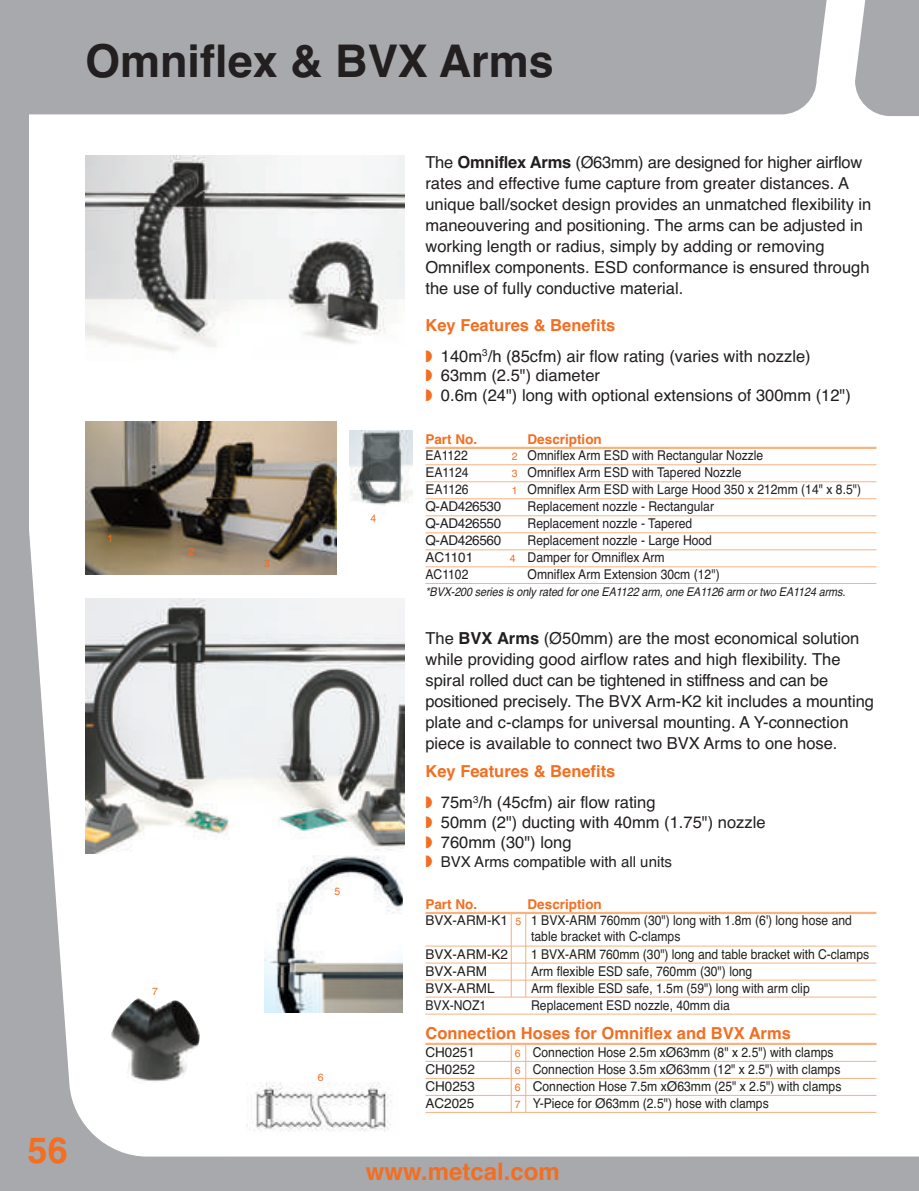
<style>
.page{position:relative;width:919px;height:1191px;background:#fff}
.page>*{position:absolute;margin:0;border:0;box-sizing:border-box;transform-origin:0 0}
.t1{font:700 45px "Helvetica";color:#231f20}
.t2{font:700 36px "Helvetica";color:#f36e21}
.t3{font:700 24px "Helvetica";color:#f36e21}
.t4{font:16.5px/21px "Helvetica";color:#231f20}
.t5{font:700 16.5px "Helvetica";color:#f36e21}
.t6{font:15px "Helvetica";color:#231f20}
.t7{font:13.5px "Helvetica";color:#231f20;scale:.9 1}
.t8{font:13.5px "Helvetica";color:#231f20}
.t9{font:700 13.5px "Helvetica";color:#f36e21}
.t10{font:13.5px "Helvetica";letter-spacing:-.025em;color:#231f20}
.t11{font:italic 12px "Helvetica";letter-spacing:-.01em;color:#231f20;scale:.9 1}
.t12{font:10.5px "Helvetica";color:#f36e21}
.s1{font-weight:700}
.s2{font-weight:700;color:#f36e21}
.s3{font-size:10.5px;color:#f36e21}
</style>
<div class="page">
<hr style="left:918px;top:0;width:1px;height:1191px;background:#a8a9ad">
<div style="left:0;top:0;width:918px;height:1191px;background:#a8a9ad"></div>
<svg style="left:787px;top:0;width:91px;height:114px"></svg>
<div style="left:29px;top:114px;width:889px;height:1042px;background:#fff"></div>
<div style="left:259px;top:855px;width:144px;height:170px;background:#fff"></div>
<img style="left:264px;top:855px;width:139px;height:157px">
<img style="left:85px;top:422px;width:251px;height:152px">
<div style="left:93px;top:991px;width:159px;height:120px;background:#fff"></div>
<div style="left:223px;top:1073px;width:188px;height:78px;background:#fff"></div>
<img style="left:254px;top:1082px;width:137px;height:50px">
<div style="left:349px;top:430px;width:63px;height:103px;background:#fff"></div>
<img style="left:349px;top:430px;width:63px;height:76px">
<img style="left:85px;top:155px;width:319px;height:205px">
<hr style="left:425px;top:447px;width:451px;height:2px;background:#f9b281">
<hr style="left:425px;top:464px;width:451px;height:1px;background:#f9b281">
<hr style="left:425px;top:481px;width:451px;height:1px;background:#f9b281">
<hr style="left:425px;top:498px;width:451px;height:1px;background:#f9b281">
<hr style="left:425px;top:515px;width:451px;height:1px;background:#f9b281">
<hr style="left:425px;top:532px;width:451px;height:1px;background:#f9b281">
<hr style="left:425px;top:549px;width:451px;height:1px;background:#f9b281">
<hr style="left:425px;top:566px;width:451px;height:1px;background:#f9b281">
<hr style="left:425px;top:583px;width:451px;height:1px;background:#f9b281">
<img style="left:85px;top:598px;width:319px;height:256px">
<img style="left:111px;top:998px;width:89px;height:84px">
<hr style="left:425px;top:911px;width:451px;height:3px;background:#f9b281">
<hr style="left:425px;top:945px;width:451px;height:1px;background:#f9b281">
<hr style="left:425px;top:962px;width:451px;height:1px;background:#f9b281">
<hr style="left:425px;top:979px;width:451px;height:1px;background:#f9b281">
<hr style="left:425px;top:996px;width:451px;height:1px;background:#f9b281">
<hr style="left:425px;top:1013px;width:451px;height:1px;background:#f9b281">
<hr style="left:425px;top:1042px;width:451px;height:3px;background:#f9b281">
<hr style="left:425px;top:1061px;width:451px;height:1px;background:#f9b281">
<hr style="left:425px;top:1078px;width:451px;height:1px;background:#f9b281">
<hr style="left:425px;top:1095px;width:451px;height:1px;background:#f9b281">
<hr style="left:425px;top:1112px;width:451px;height:1px;background:#f9b281">
<hr style="left:510px;top:913px;width:1px;height:83px;background:#f9b281">
<hr style="left:510px;top:1043px;width:1px;height:69px;background:#f9b281">
<hr style="left:525px;top:1043px;width:1px;height:69px;background:#f9b281">
<hr style="left:525px;top:913px;width:1px;height:83px;background:#f9b281">
<svg style="left:918px;top:116px;width:1px;height:1040px"></svg>
<svg style="left:426px;top:350px;width:6px;height:12px"></svg>
<svg style="left:426px;top:370px;width:6px;height:11px"></svg>
<svg style="left:426px;top:389px;width:6px;height:12px"></svg>
<svg style="left:426px;top:796px;width:6px;height:12px"></svg>
<svg style="left:426px;top:816px;width:6px;height:12px"></svg>
<svg style="left:426px;top:836px;width:6px;height:11px"></svg>
<svg style="left:426px;top:855px;width:6px;height:12px"></svg>
<h1 class="t1" style="left:85px;top:35px;width:470px">Omniflex &amp; BVX Arms</h1>
<p class="t12" style="left:107px;top:532px;width:7px">1</p>
<p class="t12" style="left:188px;top:545px;width:7px">2</p>
<h2 class="t2" style="left:28px;top:1129px;width:42px">56</h2>
<p class="t12" style="left:152px;top:985px;width:7px">7</p>
<p class="t12" style="left:264px;top:557px;width:7px">3</p>
<p class="t12" style="left:334px;top:885px;width:7px">5</p>
<p class="t12" style="left:318px;top:1071px;width:7px">6</p>
<p class="t12" style="left:370px;top:512px;width:7px">4</p>
<p class="t4" style="left:425px;top:151px;width:447px">The <span class="s1">Omniflex Arms</span> (Ø63mm) are designed for higher airflow rates and effective fume capture from greater distances. A unique ball/socket design provides an unmatched flexibility in maneouvering and positioning. The arms can be adjusted in working length or radius, simply by adding or removing Omniflex components. ESD conformance is ensured through the use of fully conductive material.</p>
<p class="t4" style="left:441px;top:310px;width:371px;line-height:30.6px;text-indent:-15px"><span class="s2">Key Features &amp; Benefits<br></span>140m<sup>3</sup>/h (85cfm) air flow rating (varies with nozzle)</p>
<p class="t4" style="left:441px;top:366px;width:411px;line-height:19.8px">63mm (2.5") diameter<br>0.6m (24") long with optional extensions of 300mm (12")</p>
<p class="t9" style="left:425px;top:431px;width:53px">Part No.</p>
<p class="t9" style="left:527px;top:431px;width:76px">Description</p>
<p class="t7" style="left:425px;top:447px;width:49px">EA1122</p>
<p class="t7" style="left:511px;top:447px;width:281px"><span class="s3">2</span> Omniflex Arm ESD with Rectangular Nozzle</p>
<p class="t8" style="left:425px;top:464px;width:45px">EA1124</p>
<p class="t7" style="left:511px;top:464px;width:257px"><span class="s3">3</span> Omniflex Arm ESD with Tapered Nozzle</p>
<p class="t8" style="left:425px;top:481px;width:45px">EA1126</p>
<p class="t7" style="left:511px;top:481px;width:390px"><span class="s3">1</span> Omniflex Arm ESD with Large Hood 350 x 212mm (14" x 8.5")</p>
<p class="t10" style="left:425px;top:498px;width:77px">Q-AD426530</p>
<p class="t7" style="left:527px;top:498px;width:209px">Replacement nozzle - Rectangular</p>
<p class="t10" style="left:425px;top:515px;width:77px">Q-AD426550</p>
<p class="t7" style="left:527px;top:515px;width:184px">Replacement nozzle - Tapered</p>
<p class="t10" style="left:425px;top:532px;width:77px">Q-AD426560</p>
<p class="t7" style="left:527px;top:532px;width:206px">Replacement nozzle - Large Hood</p>
<p class="t8" style="left:425px;top:549px;width:49px">AC1101</p>
<p class="t7" style="left:510px;top:549px;width:173px"><span class="s3">4</span> Damper for Omniflex Arm</p>
<p class="t7" style="left:425px;top:566px;width:49px">AC1102</p>
<p class="t7" style="left:527px;top:566px;width:215px">Omniflex Arm Extension 30cm (12")</p>
<p class="t11" style="left:425px;top:584px;width:468px">*BVX-200 series is only rated for one EA1122 arm, one EA1126 arm or two EA1124 arms.</p>
<p class="t4" style="left:425px;top:628px;width:450px">The <span class="s1">BVX Arms</span> (Ø50mm) are the most economical solution while providing good airflow rates and high flexibility. The spiral rolled duct can be tightened in stiffness and can be positioned precisely. The BVX Arm-K2 kit includes a mounting plate and c-clamps for universal mounting. A Y-connection piece is available to connect two BVX Arms to one hose.</p>
<p class="t4" style="left:441px;top:756px;width:216px;line-height:30.6px;text-indent:-15px"><span class="s2">Key Features &amp; Benefits<br></span>75m<sup>3</sup>/h (45cfm) air flow rating</p>
<p class="t4" style="left:441px;top:812px;width:326px;line-height:19.8px">50mm (2") ducting with 40mm (1.75") nozzle<br>760mm (30") long</p>
<p class="t6" style="left:441px;top:853px;width:232px">BVX Arms compatible with all units</p>
<p class="t9" style="left:425px;top:896px;width:53px">Part No.</p>
<p class="t9" style="left:527px;top:896px;width:76px">Description</p>
<p class="t8" style="left:425px;top:912px;width:428px">BVX-ARM-K1 <span class="s3">5</span> 1 BVX-ARM 760mm (30") long with 1.8m (6') long hose and</p>
<p class="t7" style="left:531px;top:929px;width:167px">table bracket with C-clamps</p>
<p class="t8" style="left:425px;top:946px;width:84px">BVX-ARM-K2</p>
<p class="t7" style="left:531px;top:946px;width:377px">1 BVX-ARM 760mm (30") long and table bracket with C-clamps</p>
<p class="t8" style="left:425px;top:963px;width:63px">BVX-ARM</p>
<p class="t7" style="left:531px;top:963px;width:247px">Arm flexible ESD safe, 760mm (30") long</p>
<p class="t8" style="left:425px;top:980px;width:71px">BVX-ARML</p>
<p class="t7" style="left:531px;top:980px;width:311px">Arm flexible ESD safe, 1.5m (59") long with arm clip</p>
<p class="t7" style="left:425px;top:997px;width:69px">BVX-NOZ1</p>
<p class="t7" style="left:531px;top:997px;width:222px">Replacement ESD nozzle, 40mm dia</p>
<p class="t5" style="left:425px;top:1024px;width:367px">Connection Hoses for Omniflex and BVX Arms</p>
<p class="t8" style="left:425px;top:1044px;width:51px">CH0251</p>
<p class="t7" style="left:514px;top:1044px;width:356px"><span class="s3">6</span> Connection Hose 2.5m xØ63mm (8" x 2.5") with clamps</p>
<p class="t8" style="left:425px;top:1061px;width:51px">CH0252</p>
<p class="t7" style="left:514px;top:1061px;width:363px"><span class="s3">6</span> Connection Hose 3.5m xØ63mm (12" x 2.5") with clamps</p>
<p class="t8" style="left:425px;top:1078px;width:51px">CH0253</p>
<p class="t8" style="left:514px;top:1078px;width:328px"><span class="s3">6</span> Connection Hose 7.5m xØ63mm (25" x 2.5") with clamps</p>
<p class="t8" style="left:425px;top:1095px;width:50px">AC2025</p>
<p class="t7" style="left:514px;top:1095px;width:284px"><span class="s3">7</span> Y-Piece for Ø63mm (2.5") hose with clamps</p>
<h3 class="t3" style="left:366px;top:1157px;width:195px">www.metcal.com</h3>
</div>
